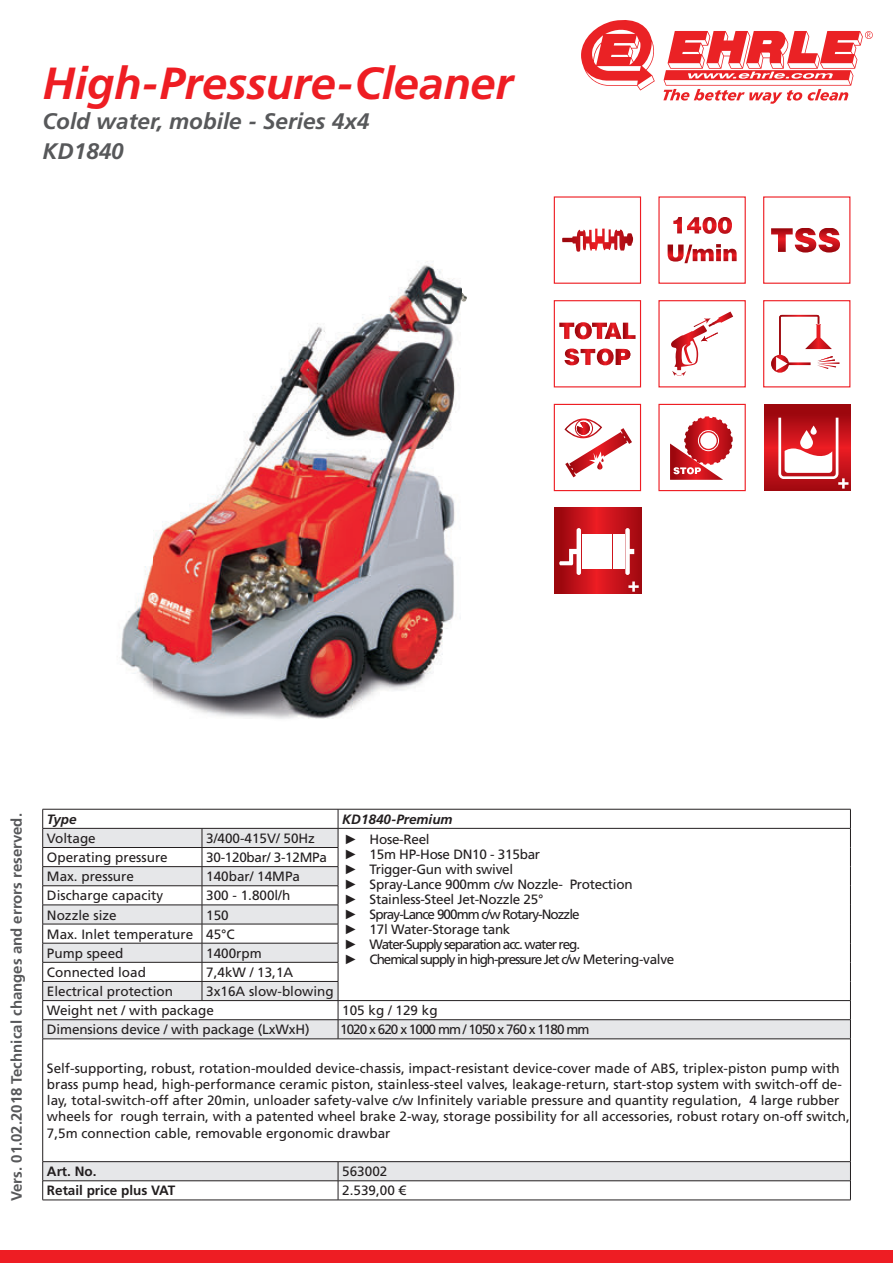
<style>
.page{position:relative;width:893px;height:1263px;background:#fff}
.page>*{position:absolute;margin:0;border:0;box-sizing:border-box;transform-origin:0 0}
.t1{font:italic 700 45px "Frutiger LT Std";letter-spacing:-.005em;color:#ee1d23}
.t2{font:italic 700 22.5px/30px "Frutiger LT Std";color:#57585a}
.t3{font:700 15px "Frutiger LT Std";color:#57585a}
.t4{font:13.5px/16.2px "Frutiger LT Std";color:#231f20}
.t5{font:13.5px/15px "Frutiger LT Std";letter-spacing:-.02em;color:#231f20}
.t6{font:13.5px "Frutiger LT Std";letter-spacing:-.07em;color:#231f20}
.t7{font:700 13.5px "Frutiger LT Std";color:#231f20}
.t8{font:italic 700 13.5px "Frutiger LT Std";color:#231f20}
.s1{font-family:"Arial"}
</style>
<div class="page">
<div style="left:0;top:1250px;width:893px;height:13px;background:#ee1d23"></div>
<svg style="left:663px;top:31px;width:210px;height:73px"></svg>
<svg style="left:581px;top:20px;width:74px;height:71px"></svg>
<img style="left:121px;top:260px;width:547px;height:459px">
<svg style="left:562px;top:229px;width:71px;height:23px"></svg>
<div style="left:554px;top:196px;width:87px;height:88px;border:1px solid #ee1d23"></div>
<div style="left:658px;top:196px;width:88px;height:88px;border:1px solid #ee1d23"></div>
<svg style="left:673px;top:217px;width:59px;height:17px"></svg>
<svg style="left:668px;top:244px;width:69px;height:19px"></svg>
<div style="left:763px;top:196px;width:87px;height:88px;border:1px solid #ee1d23"></div>
<svg style="left:771px;top:228px;width:69px;height:25px"></svg>
<div style="left:554px;top:300px;width:87px;height:87px;border:1px solid #ee1d23"></div>
<svg style="left:564px;top:348px;width:66px;height:17px"></svg>
<svg style="left:559px;top:322px;width:76px;height:17px"></svg>
<div style="left:658px;top:300px;width:88px;height:87px;border:1px solid #ee1d23"></div>
<svg style="left:671px;top:312px;width:62px;height:64px"></svg>
<div style="left:763px;top:300px;width:87px;height:87px;border:1px solid #ee1d23"></div>
<svg style="left:771px;top:315px;width:68px;height:58px"></svg>
<div style="left:554px;top:404px;width:87px;height:87px;border:1px solid #ee1d23"></div>
<svg style="left:564px;top:418px;width:68px;height:59px"></svg>
<div style="left:658px;top:404px;width:88px;height:87px;border:1px solid #ee1d23"></div>
<svg style="left:764px;top:404px;width:86px;height:87px;background:#b00c13"></svg>
<svg style="left:778px;top:418px;width:70px;height:71px"></svg>
<svg style="left:555px;top:507px;width:86px;height:87px;background:#c2161e"></svg>
<hr style="left:594px;top:534px;width:3px;height:35px;background:#fff">
<hr style="left:600px;top:534px;width:3px;height:35px;background:#fff">
<hr style="left:588px;top:534px;width:3px;height:35px;background:#fff">
<hr style="left:591px;top:534px;width:3px;height:35px;background:#fff">
<hr style="left:603px;top:534px;width:3px;height:35px;background:#fff">
<hr style="left:585px;top:534px;width:3px;height:35px;background:#fff">
<hr style="left:597px;top:534px;width:3px;height:35px;background:#fff">
<hr style="left:606px;top:534px;width:3px;height:35px;background:#fff">
<hr style="left:619px;top:534px;width:2px;height:35px;background:#fff">
<hr style="left:622px;top:534px;width:3px;height:35px;background:#fff">
<hr style="left:582px;top:534px;width:3px;height:35px;background:#fff">
<hr style="left:609px;top:534px;width:3px;height:35px;background:#fff">
<hr style="left:613px;top:534px;width:2px;height:35px;background:#fff">
<hr style="left:616px;top:534px;width:2px;height:35px;background:#fff">
<svg style="left:625px;top:528px;width:9px;height:47px"></svg>
<svg style="left:559px;top:528px;width:22px;height:47px"></svg>
<svg style="left:628px;top:581px;width:11px;height:11px"></svg>
<svg style="left:670px;top:416px;width:63px;height:64px"></svg>
<svg style="left:43px;top:829px;width:807px;height:351px"></svg>
<hr style="left:43px;top:809px;width:159px;height:1px;background:#231f20">
<hr style="left:202px;top:809px;width:136px;height:1px;background:#231f20">
<hr style="left:338px;top:809px;width:513px;height:1px;background:#231f20">
<hr style="left:43px;top:828px;width:159px;height:1px;background:#231f20">
<hr style="left:202px;top:828px;width:136px;height:1px;background:#231f20">
<hr style="left:338px;top:828px;width:513px;height:1px;background:#231f20">
<hr style="left:338px;top:1000px;width:513px;height:1px;background:#231f20">
<hr style="left:338px;top:1019px;width:513px;height:1px;background:#231f20">
<svg style="left:850px;top:809px;width:1px;height:229px"></svg>
<hr style="left:338px;top:1038px;width:513px;height:1px;background:#231f20">
<hr style="left:850px;top:1039px;width:1px;height:122px;background:#231f20">
<hr style="left:338px;top:1161px;width:513px;height:1px;background:#231f20">
<hr style="left:338px;top:1180px;width:513px;height:1px;background:#231f20">
<svg style="left:338px;top:1162px;width:1px;height:38px"></svg>
<svg style="left:850px;top:1162px;width:1px;height:38px"></svg>
<hr style="left:43px;top:847px;width:159px;height:1px;background:#231f20">
<hr style="left:202px;top:847px;width:136px;height:1px;background:#231f20">
<hr style="left:43px;top:866px;width:159px;height:1px;background:#231f20">
<hr style="left:202px;top:866px;width:136px;height:1px;background:#231f20">
<hr style="left:43px;top:885px;width:159px;height:1px;background:#231f20">
<hr style="left:202px;top:885px;width:136px;height:1px;background:#231f20">
<hr style="left:43px;top:905px;width:159px;height:1px;background:#231f20">
<hr style="left:202px;top:905px;width:136px;height:1px;background:#231f20">
<hr style="left:43px;top:924px;width:159px;height:1px;background:#231f20">
<hr style="left:202px;top:924px;width:136px;height:1px;background:#231f20">
<hr style="left:43px;top:943px;width:159px;height:1px;background:#231f20">
<hr style="left:202px;top:943px;width:136px;height:1px;background:#231f20">
<hr style="left:43px;top:962px;width:159px;height:1px;background:#231f20">
<hr style="left:202px;top:962px;width:136px;height:1px;background:#231f20">
<hr style="left:43px;top:981px;width:159px;height:1px;background:#231f20">
<hr style="left:43px;top:1000px;width:159px;height:1px;background:#231f20">
<hr style="left:43px;top:1019px;width:159px;height:1px;background:#231f20">
<svg style="left:42px;top:809px;width:1px;height:230px"></svg>
<hr style="left:202px;top:1019px;width:136px;height:1px;background:#231f20">
<hr style="left:43px;top:1038px;width:159px;height:1px;background:#231f20">
<hr style="left:42px;top:1039px;width:1px;height:122px;background:#231f20">
<hr style="left:202px;top:1038px;width:136px;height:1px;background:#231f20">
<hr style="left:43px;top:1161px;width:159px;height:1px;background:#231f20">
<hr style="left:202px;top:1161px;width:136px;height:1px;background:#231f20">
<hr style="left:43px;top:1180px;width:159px;height:1px;background:#231f20">
<svg style="left:42px;top:1162px;width:1px;height:38px"></svg>
<hr style="left:202px;top:1180px;width:136px;height:1px;background:#231f20">
<hr style="left:43px;top:1200px;width:159px;height:1px;background:#231f20">
<hr style="left:202px;top:1200px;width:136px;height:1px;background:#231f20">
<hr style="left:338px;top:1200px;width:513px;height:1px;background:#231f20">
<svg style="left:338px;top:809px;width:1px;height:230px"></svg>
<hr style="left:202px;top:981px;width:136px;height:1px;background:#231f20">
<svg style="left:202px;top:828px;width:1px;height:172px"></svg>
<hr style="left:202px;top:1000px;width:136px;height:1px;background:#231f20">
<h1 class="t1" style="left:43px;top:57px;width:472px">High-Pressure-Cleaner</h1>
<h2 class="t2" style="left:43px;top:106px;width:328px">Cold water, mobile - Series 4x4<br>KD1840</h2>
<p class="t3" style="left:8px;top:1201px;width:389px;rotate:-90deg">Vers. 01.02.2018 Technical changes and errors reserved.</p>
<p class="t8" style="left:47px;top:811px;width:31px">Type</p>
<p class="t8" style="left:342px;top:811px;width:112px">KD1840-Premium</p>
<p class="t4" style="left:47px;top:830px;width:50px">Voltage</p>
<p class="t4" style="left:206px;top:830px;width:110px">3/400-415V/ 50Hz</p>
<p class="t5" style="left:344px;top:832px;width:332px"><span class="s1">►</span> Hose-Reel<br><span class="s1">►</span> 15m HP-Hose DN10 - 315bar<br><span class="s1">►</span> Trigger-Gun with swivel<br><span class="s1">►</span> Spray-Lance 900mm c/w Nozzle- Protection<br><span class="s1">►</span> Stainless-Steel Jet-Nozzle 25°<br><span class="s1">►</span> Spray-Lance 900mm c/w Rotary-Nozzle<br><span class="s1">►</span> 17l Water-Storage tank<br><span class="s1">►</span> Water-Supply separation acc. water reg.<br><span class="s1">►</span> Chemical supply in high-pressure Jet c/w Metering-valve</p>
<p class="t4" style="left:47px;top:849px;width:122px">Operating pressure</p>
<p class="t5" style="left:206px;top:850px;width:122px">30-120bar/ 3-12MPa</p>
<p class="t4" style="left:47px;top:868px;width:89px">Max. pressure</p>
<p class="t4" style="left:206px;top:868px;width:95px">140bar/ 14MPa</p>
<p class="t4" style="left:47px;top:888px;width:118px">Discharge capacity</p>
<p class="t4" style="left:206px;top:888px;width:86px">300 - 1.800l/h</p>
<p class="t4" style="left:47px;top:907px;width:71px">Nozzle size</p>
<p class="t4" style="left:47px;top:905px;width:189px;line-height:19.2px;text-indent:159px">150<br>Max. Inlet temperature 45°C<br>Pump speed</p>
<p class="t4" style="left:206px;top:945px;width:57px">1400rpm</p>
<p class="t4" style="left:47px;top:964px;width:101px">Connected load</p>
<p class="t4" style="left:206px;top:964px;width:89px">7,4kW / 13,1A</p>
<p class="t4" style="left:47px;top:983px;width:128px">Electrical protection</p>
<p class="t4" style="left:47px;top:982px;width:288px;line-height:19.2px;text-indent:159px">3x16A slow-blowing<br>Weight net / with package</p>
<p class="t4" style="left:342px;top:1002px;width:97px">105 kg / 129 kg</p>
<p class="t4" style="left:47px;top:1021px;width:264px">Dimensions device / with package (LxWxH)</p>
<p class="t6" style="left:340px;top:1022px;width:251px">1020 x 620 x 1000 mm / 1050 x 760 x 1180 mm</p>
<p class="t4" style="left:47px;top:1060px;width:804px">Self-supporting, robust, rotation-moulded device-chassis, impact-resistant device-cover made of ABS, triplex-piston pump with brass pump head, high-performance ceramic piston, stainless-steel valves, leakage-return, start-stop system with switch-off de&shy;lay, total-switch-off after 20min, unloader safety-valve c/w Infinitely variable pressure and quantity regulation, 4 large rubber wheels for rough terrain, with a patented wheel brake 2-way, storage possibility for all accessories, robust rotary on-off switch, 7,5m connection cable, removable ergonomic drawbar</p>
<p class="t7" style="left:47px;top:1163px;width:51px">Art. No.</p>
<p class="t4" style="left:342px;top:1163px;width:47px">563002</p>
<p class="t7" style="left:47px;top:1183px;width:130px">Retail price plus VAT</p>
<p class="t4" style="left:342px;top:1182px;width:65px">2.539,00 €</p>
</div>
